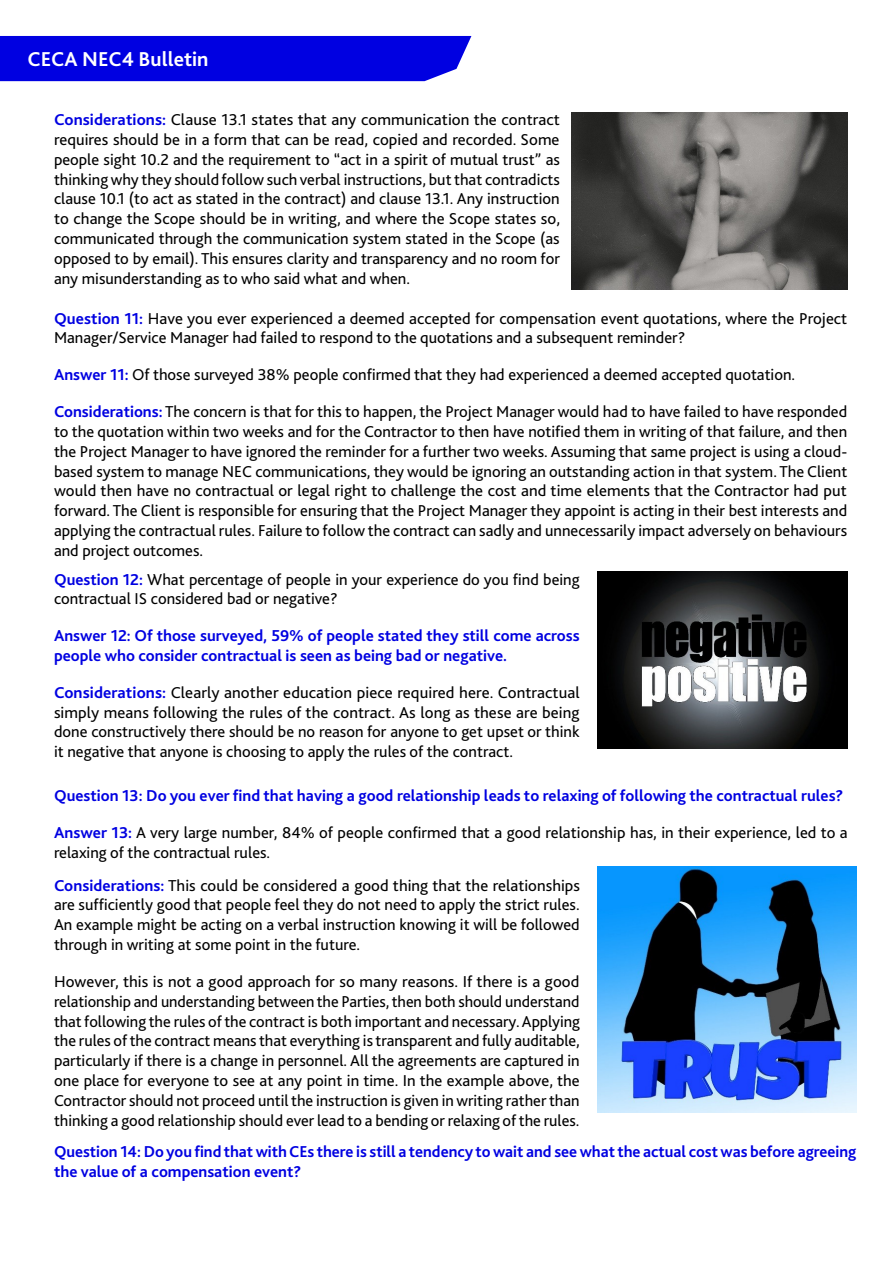
<style>
.page{position:relative;width:893px;height:1263px;background:#fff}
.page>*{position:absolute;margin:0;border:0;box-sizing:border-box;transform-origin:0 0}
.t1{font:700 21px "Bliss 2";color:#fff}
.t2{font:16.5px/19.8px "Bliss 2";color:#000;text-align:justify}
.t3{font:700 16.5px/19.8px "Bliss 2";color:#0000e1}
.s1{font-weight:700;color:#0000e1}
</style>
<div class="page">
<div style="left:0;top:36px;width:471px;height:45px;background:#0000e1"></div>
<img style="left:571px;top:113px;width:276px;height:177px">
<img style="left:597px;top:572px;width:250px;height:177px">
<img style="left:597px;top:867px;width:259px;height:246px">
<p class="t1" style="left:28px;top:46px;width:182px">CECA NEC4 Bulletin</p>
<p class="t2" style="left:54px;top:110px;width:508px"><span class="s1">Considerations:</span> Clause 13.1 states that any communication the contract requires should be in a form that can be read, copied and recorded. Some people sight 10.2 and the requirement to “act in a spirit of mutual trust” as thinking why they should follow such verbal instructions, but that contradicts clause 10.1 (to act as stated in the contract) and clause 13.1. Any instruction to change the Scope should be in writing, and where the Scope states so, communicated through the communication system stated in the Scope (as opposed to by email). This ensures clarity and transparency and no room for any misunderstanding as to who said what and when.</p>
<p class="t2" style="left:54px;top:308px;width:795px"><span class="s1">Question 11:</span> Have you ever experienced a deemed accepted for compensation event quotations, where the Project<br>Manager/Service Manager had failed to respond to the quotations and a subsequent reminder?</p>
<p class="t2" style="left:54px;top:365px;width:743px"><span class="s1">Answer 11:</span> Of those surveyed 38% people confirmed that they had experienced a deemed accepted quotation.</p>
<p class="t2" style="left:54px;top:402px;width:795px"><span class="s1">Considerations:</span> The concern is that for this to happen, the Project Manager would had to have failed to have responded to the quotation within two weeks and for the Contractor to then have notified them in writing of that failure, and then the Project Manager to have ignored the reminder for a further two weeks. Assuming that same project is using a cloud&shy;based system to manage NEC communications, they would be ignoring an outstanding action in that system. The Client would then have no contractual or legal right to challenge the cost and time elements that the Contractor had put forward. The Client is responsible for ensuring that the Project Manager they appoint is acting in their best interests and applying the contractual rules. Failure to follow the contract can sadly and unnecessarily impact adversely on behaviours and project outcomes.</p>
<p class="t2" style="left:54px;top:569px;width:527px"><span class="s1">Question 12:</span> What percentage of people in your experience do you find being contractual IS considered bad or negative?</p>
<p class="t3" style="left:54px;top:626px;width:527px">Answer 12: Of those surveyed, 59% of people stated they still come across people who consider contractual is seen as being bad or negative.</p>
<p class="t2" style="left:54px;top:682px;width:527px"><span class="s1">Considerations:</span> Clearly another education piece required here. Contractual simply means following the rules of the contract. As long as these are being done constructively there should be no reason for anyone to get upset or think it negative that anyone is choosing to apply the rules of the contract.</p>
<p class="t3" style="left:54px;top:786px;width:791px">Question 13: Do you ever find that having a good relationship leads to relaxing of following the contractual rules?</p>
<p class="t2" style="left:54px;top:823px;width:795px"><span class="s1">Answer 13:</span> A very large number, 84% of people confirmed that a good relationship has, in their experience, led to a relaxing of the contractual rules.</p>
<p class="t2" style="left:54px;top:875px;width:528px"><span class="s1">Considerations:</span> This could be considered a good thing that the relationships are sufficiently good that people feel they do not need to apply the strict rules.<br>An example might be acting on a verbal instruction knowing it will be followed through in writing at some point in the future.</p>
<p class="t2" style="left:54px;top:971px;width:528px">However, this is not a good approach for so many reasons. If there is a good relationship and understanding between the Parties, then both should understand that following the rules of the contract is both important and necessary. Applying the rules of the contract means that everything is transparent and fully auditable, particularly if there is a change in personnel. All the agreements are captured in one place for everyone to see at any point in time. In the example above, the Contractor should not proceed until the instruction is given in writing rather than thinking a good relationship should ever lead to a bending or relaxing of the rules.</p>
<p class="t3" style="left:54px;top:1142px;width:804px">Question 14: Do you find that with CEs there is still a tendency to wait and see what the actual cost was before agreeing the value of a compensation event?</p>
</div>
